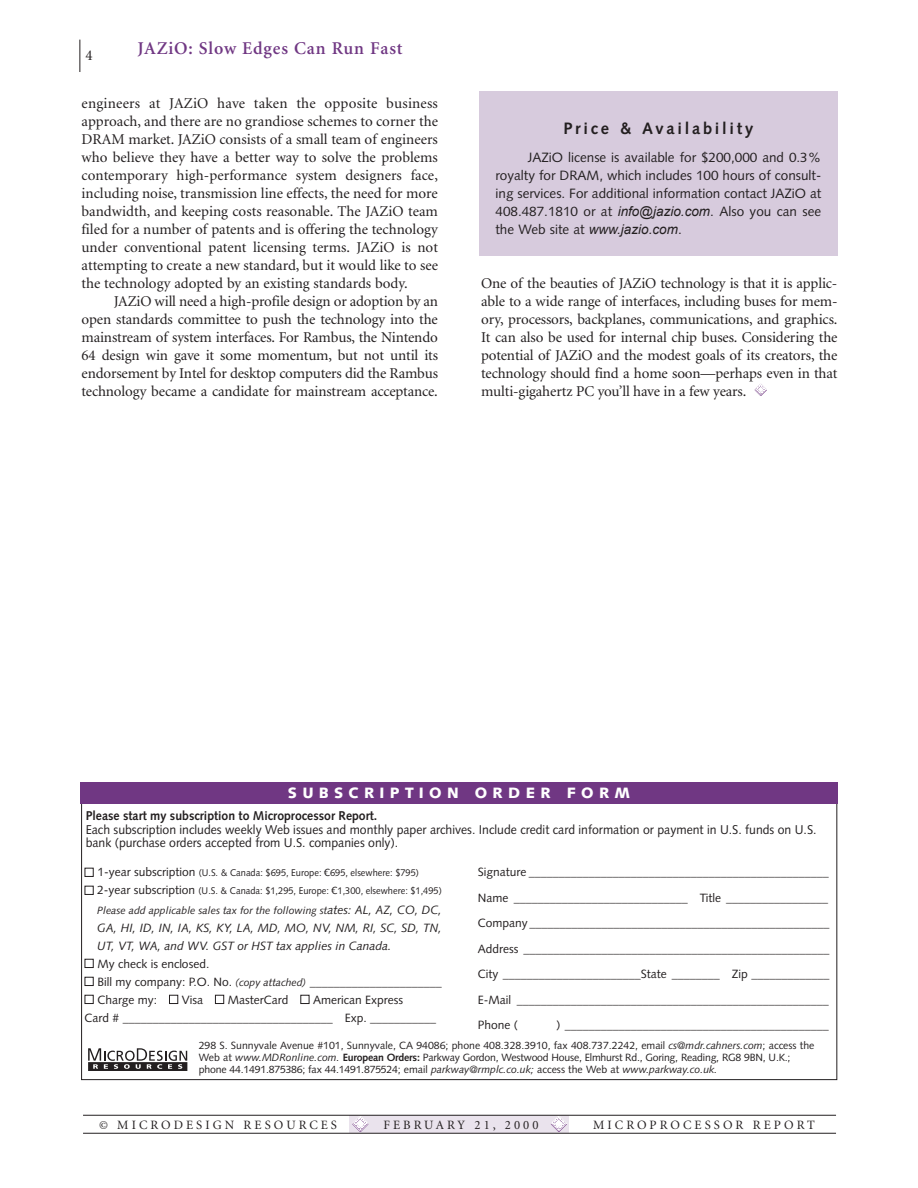
<style>
.page{position:relative;width:918px;height:1188px;background:#fff}
.page>*{position:absolute;margin:0;border:0;box-sizing:border-box;transform-origin:0 0}
.t1{font:600 18px "Minion";letter-spacing:.05em;color:#703783}
.t2{font:700 16.5px "Syntax";letter-spacing:.165em;color:#231f20}
.t3{font:15px/18px "Minion";letter-spacing:-.01em;color:#231f20;text-align:justify}
.t4{font:900 15px "Syntax";letter-spacing:.355em;color:#fff}
.t5{font:13.5px/18px "Syntax";color:#231f20;text-align:justify}
.t6{font:12.75px/13.5px "Syntax";color:#231f20;scale:.96 1}
.t7{font:12.75px "Minion";letter-spacing:.24em;color:#231f20}
.t8{font:700 12.75px "Syntax";color:#231f20;scale:.96 1}
.t9{font:12px/25.5px "Syntax";color:#231f20}
.t10{font:italic 12px/18px "Syntax";color:#231f20}
.t11{font:10.5px/12px "Syntax";color:#231f20}
.t12{font:italic 10.5px "Syntax";color:#231f20}
.t13{font:9.75px "Syntax";color:#231f20;scale:.95 1}
.s1{font-family:"Arial";font-style:italic}
.s2{color:#fff}
.s3{font-size:12px}
.s4{font-family:"Verdana"}
.s5{font-style:italic;font-size:10.5px}
.s6{font-style:italic}
.s7{font-weight:700}
</style>
<div class="page">
<div style="left:350px;top:1116px;width:219px;height:17px;background:#eae3ed"></div>
<svg style="left:551px;top:1117px;width:16px;height:15px"></svg>
<svg style="left:352px;top:1117px;width:16px;height:15px"></svg>
<hr style="left:80px;top:40px;width:1px;height:32px;background:#231f20">
<svg style="left:755px;top:384px;width:12px;height:12px"></svg>
<hr style="left:83px;top:1115px;width:753px;height:1px;background:#231f20">
<hr style="left:83px;top:1133px;width:753px;height:1px;background:#231f20">
<div style="left:479px;top:91px;width:359px;height:165px;background:#d7cbdd"></div>
<svg style="left:88px;top:1048px;width:99px;height:23px"></svg>
<div style="left:80px;top:782px;width:758px;height:22px;background:#703783"></div>
<p class="t1" style="left:137px;top:41px;width:267px">JAZiO: Slow Edges Can Run Fast</p>
<p class="t3" style="left:86px;top:47px;width:9px">4</p>
<p class="t3" style="left:82px;top:95px;width:358px">engineers at JAZiO have taken the opposite business approach, and there are no grandiose schemes to corner the DRAM market. JAZiO consists of a small team of engineers who believe they have a better way to solve the problems contemporary high-performance system designers face, including noise, transmission line effects, the need for more bandwidth, and keeping costs reasonable. The JAZiO team filed for a number of patents and is offering the technology under conventional patent licensing terms. JAZiO is not attempting to create a new standard, but it would like to see the technology adopted by an existing standards body.</p>
<p class="t3" style="left:82px;top:293px;width:358px;text-indent:32px">JAZiO will need a high-profile design or adoption by an open standards committee to push the technology into the mainstream of system interfaces. For Rambus, the Nintendo 64 design win gave it some momentum, but not until its endorsement by Intel for desktop computers did the Rambus technology became a candidate for mainstream acceptance.</p>
<p class="t2" style="left:563px;top:121px;width:192px">Price &amp; Availability</p>
<p class="t5" style="left:496px;top:150px;width:327px;text-indent:32px">JAZiO license is available for $200,000 and 0.3% royalty for DRAM, which includes 100 hours of consult&shy;ing services. For additional information contact JAZiO at 408.487.1810 or at <span class="s1">info@jazio.com</span>. Also you can see the Web site at <span class="s1">www.jazio.com</span>.</p>
<p class="t3" style="left:481px;top:275px;width:358px">One of the beauties of JAZiO technology is that it is applic&shy;able to a wide range of interfaces, including buses for mem&shy;ory, processors, backplanes, communications, and graphics.<br>It can also be used for internal chip buses. Considering the potential of JAZiO and the modest goals of its creators, the technology should find a home soon—perhaps even in that multi-gigahertz PC you’ll have in a few years.</p>
<p class="t4" style="left:288px;top:787px;width:344px">SUBSCRIPTION ORDER FORM</p>
<p class="t8" style="left:86px;top:811px;width:305px">Please start my subscription to Microprocessor Report.</p>
<p class="t6" style="left:86px;top:824px;width:763px">Each subscription includes weekly Web issues and monthly paper archives. Include credit card information or payment in U.S. funds on U.S. bank (purchase orders accepted from U.S. companies only).</p>
<p class="t13" style="left:85px;top:869px;width:354px"><span class="s2">■</span> <span class="s3">1-year subscription</span> (U.S. &amp; Canada: $695, Europe: <span class="s4">€</span>695, elsewhere: $795)</p>
<p class="t13" style="left:85px;top:887px;width:378px"><span class="s2">■</span> <span class="s3">2-year subscription</span> (U.S. &amp; Canada: $1,295, Europe: <span class="s4">€</span>1,300, elsewhere: $1,495)</p>
<p class="t12" style="left:97px;top:906px;width:346px">Please add applicable sales tax for the following st<span class="s3">ates: AL, AZ, CO, DC,</span></p>
<p class="t10" style="left:97px;top:919px;width:346px">GA, HI, ID, IN, IA, KS, KY, LA, MD, MO, NV, NM, RI, SC, SD, TN,<br>UT, VT, WA, and WV. GST or HST tax applies in Canada.</p>
<p class="t9" style="left:85px;top:952px;width:126px"><span class="s2">■</span> My check is enclosed.</p>
<p class="t9" style="left:85px;top:970px;width:359px"><span class="s2">■</span> Bill my company: P.O. No. <span class="s5">(copy attached)</span> ______________________</p>
<p class="t9" style="left:85px;top:992px;width:353px;line-height:18px"><span class="s2">■</span> Charge my:<span class="s2">—■</span> Visa<span class="s2">—■</span> MasterCard<span class="s2">—■</span> American Express<br>Card # ___________________________________<span class="s2">—</span>Exp. ___________</p>
<p class="t9" style="left:478px;top:861px;width:353px">Signature __________________________________________________ Name _____________________________<span class="s2">—</span>Title _________________ Company __________________________________________________ Address ___________________________________________________ City _______________________State ________<span class="s2">—</span>Zip _____________ E-Mail ____________________________________________________ Phone (</p>
<p class="t9" style="left:557px;top:1014px;width:274px">) ____________________________________________</p>
<p class="t11" style="left:199px;top:1040px;width:617px">298 S. Sunnyvale Avenue #101, Sunnyvale, CA 94086; phone 408.328.3910, fax 408.737.2242, email <span class="s6">cs@mdr.cahners.com</span>; access the<br>Web at <span class="s6">www.MDRonline.com.</span> <span class="s7">European Orders:</span> Parkway Gordon, Westwood House, Elmhurst Rd., Goring, Reading, RG8 9BN, U.K.; phone 44.1491.875386; fax 44.1491.875524; email <span class="s6">parkway@rmplc.co.uk;</span> access the Web at <span class="s6">www.parkway.co.uk.</span></p>
<p class="t7" style="left:99px;top:1120px;width:240px">© MICRODESIGN RESOURCES</p>
<p class="t7" style="left:384px;top:1120px;width:156px">FEBRUARY 21, 2000</p>
<p class="t7" style="left:593px;top:1120px;width:223px">MICROPROCESSOR REPORT</p>
</div>
